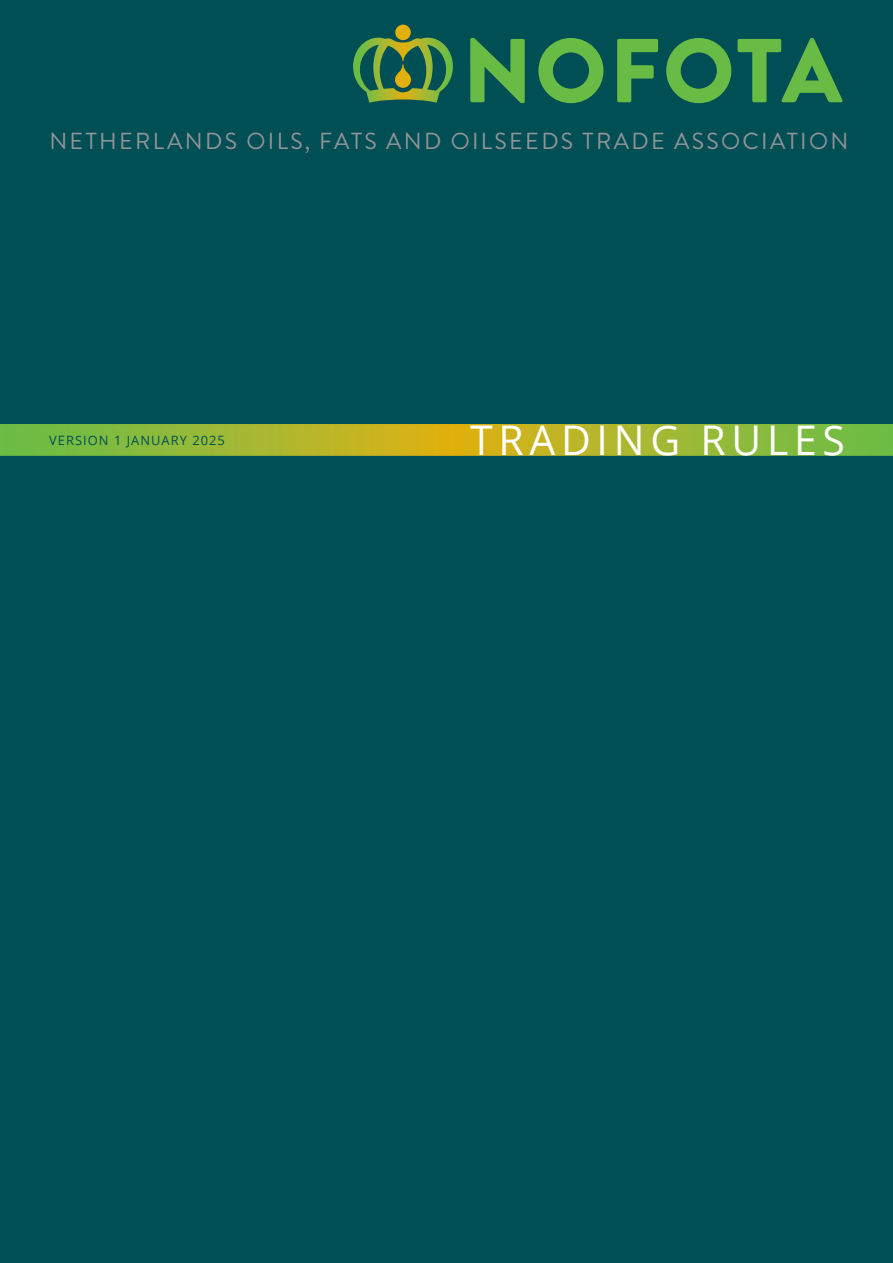
<style>
.page{position:relative;width:893px;height:1263px;background:#004f54}
.page>*{position:absolute;margin:0;border:0;box-sizing:border-box;transform-origin:0 0}
.t1{font:40.95px "Open Sans";letter-spacing:.14em;color:#fff}
.t2{font:23.25px "Brandon Grotesque";letter-spacing:.1em;color:#939598}
.t3{font:12.9px "Open Sans";letter-spacing:.08em;color:#004f54}
</style>
<div class="page">
<div style="left:395px;top:25px;width:16px;height:15px;background:#e1b00a;border-radius:50%"></div>
<svg style="left:353px;top:38px;width:100px;height:65px"></svg>
<svg style="left:470px;top:38px;width:372px;height:65px"></svg>
<svg style="left:0;top:424px;width:893px;height:32px;background:#a0b730"></svg>
<p class="t2" style="left:49px;top:125px;width:800px">NETHERLANDS OILS, FATS AND OILSEEDS TRADE ASSOCIATION</p>
<p class="t3" style="left:49px;top:431px;width:177px">VERSION 1 JANUARY 2025</p>
<h1 class="t1" style="left:470px;top:412px;width:376px">TRADING RULES</h1>
</div>
